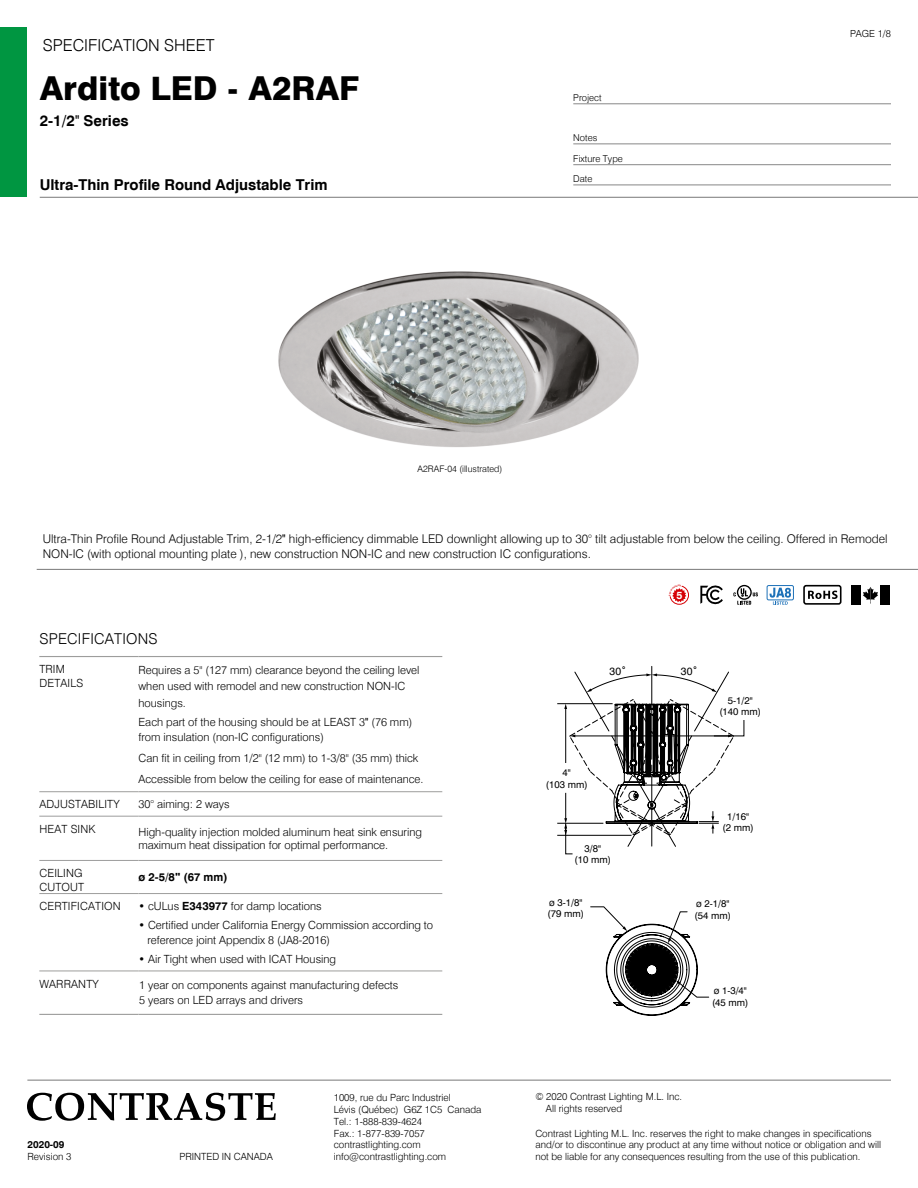
<style>
.page{position:relative;width:918px;height:1188px;background:#fff}
.page>*{position:absolute;margin:0;border:0;box-sizing:border-box;transform-origin:0 0}
.t1{font:800 33px "Swiss 721 BT";color:#000}
.t2{font:300 16.5px "Swiss 721 BT";color:#000}
.t3{font:700 15px "Swiss 721 BT";color:#000}
.t4{font:300 15px "Swiss 721 BT";letter-spacing:.015em;color:#000}
.t5{font:300 12px/15px "Swiss 721 BT";color:#000}
.t6{font:300 11.25px/13.5px "Swiss 721 BT";color:#000}
.t7{font:700 11.25px "Swiss 721 BT";color:#000}
.t8{font:700 10.65px "Swiss 721 BT";color:#fff}
.t9{font:10.5px "Swiss 721 BT";color:#000}
.t10{font:300 9.9px/11.9px "Swiss 721 BT";color:#000}
.t11{font:700 9.9px "Swiss 721 BT";color:#000}
.t12{font:9.75px/11.7px "Swiss 721 BT";color:#000;text-align:center}
.t13{font:300 9.75px "Swiss 721 BT";color:#000}
.t14{font:300 9.45px/20.2px "Swiss 721 BT";color:#000}
.t15{font:300 9px "Swiss 721 BT";color:#000}
.s1{font-family:"Arial Narrow";font-weight:400}
.s2{font-family:"Arial"}
.s3{font-weight:700}
</style>
<div class="page">
<div style="left:0;top:27px;width:27px;height:170px;background:#009641"></div>
<hr style="left:40px;top:197px;width:878px;height:1px;background:#878787">
<hr style="left:573px;top:104px;width:318px;height:1px;background:#878787">
<hr style="left:573px;top:144px;width:318px;height:1px;background:#878787">
<hr style="left:573px;top:164px;width:318px;height:1px;background:#878787">
<hr style="left:573px;top:185px;width:318px;height:1px;background:#878787">
<hr style="left:27px;top:1080px;width:864px;height:1px;background:#878787">
<svg style="left:27px;top:1093px;width:249px;height:28px"></svg>
<hr style="left:37px;top:569px;width:881px;height:1px;background:#878787">
<hr style="left:39px;top:656px;width:100px;height:1px;background:#9d9d9c">
<hr style="left:139px;top:656px;width:303px;height:1px;background:#9d9d9c">
<hr style="left:39px;top:791px;width:100px;height:1px;background:#9d9d9c">
<hr style="left:39px;top:816px;width:100px;height:1px;background:#9d9d9c">
<hr style="left:39px;top:860px;width:100px;height:1px;background:#9d9d9c">
<hr style="left:39px;top:893px;width:100px;height:1px;background:#9d9d9c">
<hr style="left:39px;top:971px;width:100px;height:1px;background:#9d9d9c">
<hr style="left:139px;top:791px;width:303px;height:1px;background:#9d9d9c">
<hr style="left:139px;top:816px;width:303px;height:1px;background:#9d9d9c">
<hr style="left:139px;top:860px;width:303px;height:1px;background:#9d9d9c">
<hr style="left:139px;top:893px;width:303px;height:1px;background:#9d9d9c">
<hr style="left:139px;top:971px;width:303px;height:1px;background:#9d9d9c">
<hr style="left:39px;top:1014px;width:100px;height:1px;background:#9d9d9c">
<hr style="left:139px;top:1014px;width:303px;height:1px;background:#9d9d9c">
<hr style="left:557px;top:703px;width:56px;height:1px;background:#000">
<hr style="left:557px;top:823px;width:46px;height:1px;background:#000">
<hr style="left:557px;top:835px;width:75px;height:1px;background:#000">
<svg style="left:564px;top:666px;width:180px;height:188px"></svg>
<svg style="left:590px;top:906px;width:119px;height:110px"></svg>
<img style="left:278px;top:271px;width:361px;height:176px">
<div style="left:880px;top:585px;width:10px;height:20px;background:#000"></div>
<div style="left:851px;top:585px;width:10px;height:20px;background:#000"></div>
<svg style="left:863px;top:587px;width:15px;height:17px"></svg>
<svg style="left:737px;top:585px;width:15px;height:15px"></svg>
<svg style="left:738px;top:586px;width:12px;height:12px"></svg>
<svg style="left:733px;top:588px;width:25px;height:17px"></svg>
<div style="left:767px;top:585px;width:27px;height:15px;border:1px solid #1d71b8;border-radius:2px"></div>
<svg style="left:770px;top:588px;width:21px;height:17px"></svg>
<div style="left:803px;top:585px;width:39px;height:20px;border:2px solid #000;border-radius:2px"></div>
<svg style="left:808px;top:591px;width:30px;height:8px"></svg>
<svg style="left:700px;top:585px;width:23px;height:19px"></svg>
<svg style="left:669px;top:585px;width:20px;height:20px"></svg>
<h2 class="t2" style="left:43px;top:35px;width:173px">SPECIFICATION SHEET</h2>
<h1 class="t1" style="left:40px;top:68px;width:321px">Ardito LED - A2RAF</h1>
<h3 class="t3" style="left:40px;top:112px;width:91px">2-1/2<span class="s1">"</span> Series</h3>
<h3 class="t3" style="left:40px;top:175px;width:289px">Ultra-Thin Profile Round Adjustable Trim</h3>
<p class="t14" style="left:573px;top:87px;width:30px">Project</p>
<p class="t14" style="left:573px;top:127px;width:26px">Notes</p>
<p class="t14" style="left:573px;top:148px;width:51px">Fixture Type<br>Date</p>
<p class="t15" style="left:418px;top:463px;width:86px">A2RAF-04 (illustrated)</p>
<p class="t13" style="left:850px;top:28px;width:42px">PAGE 1/8</p>
<p class="t5" style="left:43px;top:531px;width:846px">Ultra-Thin Profile Round Adjustable Trim, 2-1/2<span class="s1">"</span> high-efficiency dimmable LED downlight allowing up to 30° tilt adjustable from below the ceiling. Offered in Remodel<br>NON-IC (with optional mounting plate ), new construction NON-IC and new construction IC configurations.</p>
<h3 class="t4" style="left:39px;top:630px;width:120px">SPECIFICATIONS</h3>
<p class="t6" style="left:39px;top:662px;width:45px">TRIM<br>DETAILS</p>
<p class="t6" style="left:139px;top:662px;width:283px;line-height:16.5px">Requires a 5" (127 mm) clearance beyond the ceiling level when used with remodel and new construction NON-IC housings.</p>
<p class="t6" style="left:139px;top:715px;width:275px;line-height:15px">Each part of the housing should be at LEAST 3<span class="s1">"</span> (76 mm) from insulation (non-IC configurations)</p>
<p class="t6" style="left:139px;top:748px;width:287px;line-height:20.7px">Can fit in ceiling from 1/2" (12 mm) to 1-3/8" (35 mm) thick<br>Accessible from below the ceiling for ease of maintenance.</p>
<p class="t6" style="left:39px;top:797px;width:82px">ADJUSTABILITY</p>
<p class="t6" style="left:139px;top:797px;width:93px">30° aiming: 2 ways</p>
<p class="t6" style="left:39px;top:822px;width:58px">HEAT SINK</p>
<p class="t6" style="left:139px;top:825px;width:285px">High-quality injection molded aluminum heat sink ensuring maximum heat dissipation for optimal performance.</p>
<p class="t6" style="left:39px;top:866px;width:46px">CEILING<br>CUTOUT</p>
<p class="t7" style="left:139px;top:870px;width:91px">ø 2-5/8<span class="s2">"</span> (67 mm)</p>
<p class="t6" style="left:39px;top:899px;width:83px">CERTIFICATION</p>
<p class="t6" style="left:139px;top:899px;width:185px">• cULus <span class="s3">E343977</span> for damp locations</p>
<p class="t6" style="left:147px;top:917px;width:287px;line-height:15px;text-indent:-9px">• Certified under California Energy Commission according to reference joint Appendix 8 (JA8-2016)</p>
<p class="t6" style="left:139px;top:952px;width:199px">• Air Tight when used with ICAT Housing</p>
<p class="t6" style="left:39px;top:977px;width:61px">WARRANTY</p>
<p class="t6" style="left:139px;top:977px;width:261px;line-height:15px">1 year on components against manufacturing defects<br>5 years on LED arrays and drivers</p>
<p class="t11" style="left:28px;top:1139px;width:38px">2020-09</p>
<p class="t10" style="left:28px;top:1151px;width:45px">Revision 3</p>
<p class="t10" style="left:179px;top:1151px;width:95px">PRINTED IN CANADA</p>
<p class="t10" style="left:334px;top:1091px;width:149px">1009, rue du Parc Industriel<br>Lévis (Québec) G6Z 1C5 Canada<br>Tel.: 1-888-839-4624<br>Fax.: 1-877-839-7057 contrastlighting.com info@contrastlighting.com</p>
<p class="t8" style="left:676px;top:589px;width:8px">5</p>
<p class="t9" style="left:610px;top:665px;width:18px">30˚</p>
<p class="t9" style="left:681px;top:665px;width:18px">30˚</p>
<p class="t12" style="left:546px;top:767px;width:43px">4"<br>(103 mm)</p>
<p class="t12" style="left:574px;top:842px;width:38px">3/8"<br>(10 mm)</p>
<p class="t12" style="left:719px;top:694px;width:43px">5-1/2" (140 mm)</p>
<p class="t12" style="left:723px;top:810px;width:33px">1/16" (2 mm)</p>
<p class="t12" style="left:547px;top:896px;width:38px;text-align:left">ø 3-1/8" (79 mm)</p>
<p class="t12" style="left:695px;top:898px;width:38px;text-align:left">ø 2-1/8" (54 mm)</p>
<p class="t12" style="left:712px;top:985px;width:38px;text-align:left">ø 1-3/4" (45 mm)</p>
<p class="t10" style="left:546px;top:1090px;width:138px;text-indent:-11px">© 2020 Contrast Lighting M.L. Inc.<br>All rights reserved</p>
<p class="t10" style="left:535px;top:1127px;width:347px">Contrast Lighting M.L. Inc. reserves the right to make changes in specifications and/or to discontinue any product at any time without notice or obligation and will not be liable for any consequences resulting from the use of this publication.</p>
</div>
